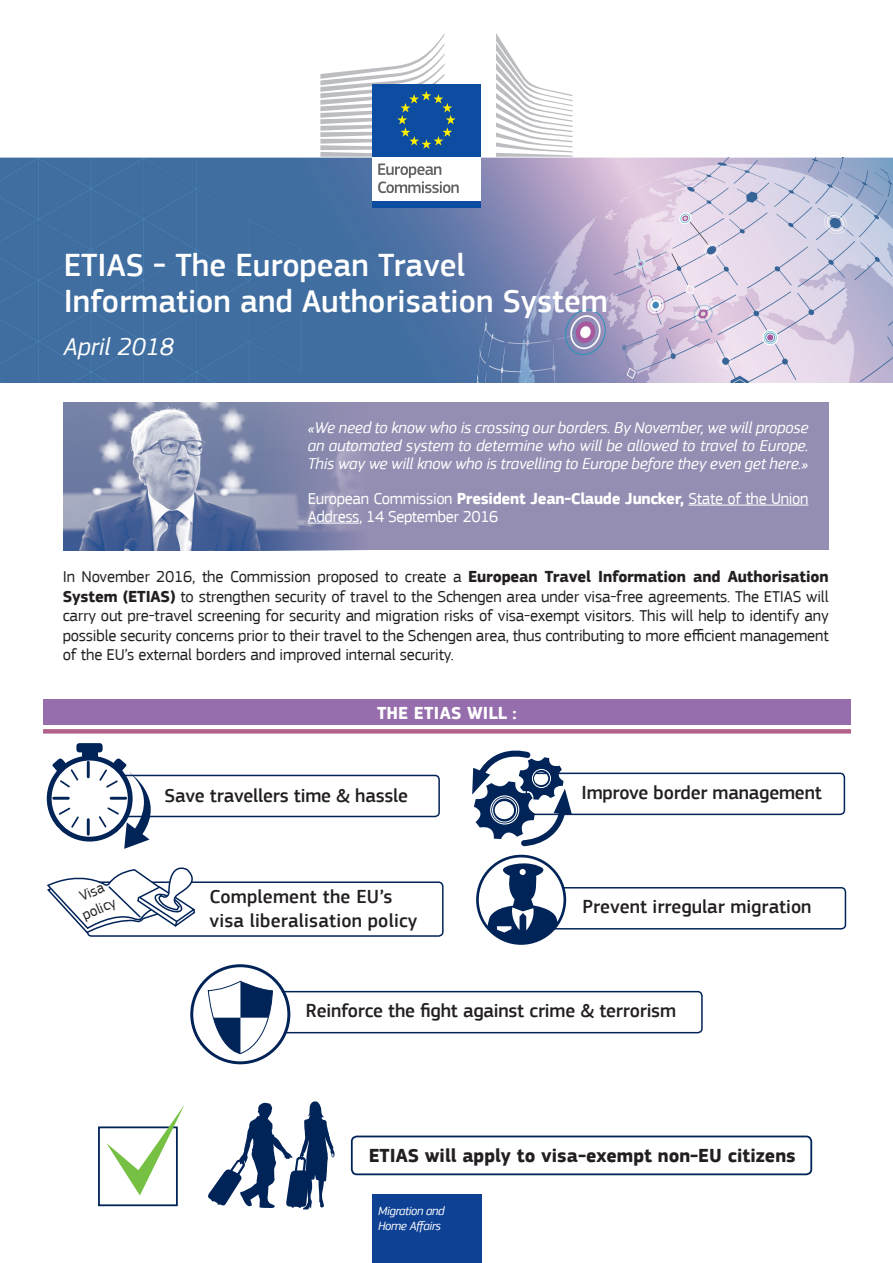
<style>
.page{position:relative;width:893px;height:1263px;background:#fff}
.page>*{position:absolute;margin:0;border:0;box-sizing:border-box;transform-origin:0 0}
.t1{font:500 33px "EC Square Sans Pro";color:#fff}
.t2{font:italic 25.5px "EC Square Sans Pro";color:#fff}
.t3{font:500 19.5px "EC Square Sans Pro";letter-spacing:-.01em;color:#231f20}
.t4{font:500 19.5px/24px "EC Square Sans Pro";letter-spacing:.01em;color:#231f20}
.t5{font:700 19.5px "EC Square Sans Pro";color:#231f20}
.t6{font:700 18px "EC Square Sans Pro";color:#fff}
.t7{font:16.5px/19.5px "EC Square Sans Pro";letter-spacing:-.01em;color:#231f20;text-align:justify}
.t8{font:italic 16.5px/18px "EC Square Sans Pro";letter-spacing:-.01em;color:#fff;text-align:justify}
.t9{font:16.5px/18px "EC Square Sans Pro";letter-spacing:-.02em;color:#fff}
.t10{font:15px "EC Square Sans Pro";color:#231f20}
.t11{font:italic 12.6px "EC Square Sans Pro";letter-spacing:-.03em;color:#fff}
.s1{font-weight:700}
</style>
<div class="page">
<div style="left:43px;top:699px;width:808px;height:26px;background:#966dad"></div>
<div style="left:43px;top:729px;width:808px;height:5px;background:#b2628a"></div>
<div style="left:64px;top:403px;width:765px;height:147px;background:#958eb3"></div>
<img style="left:64px;top:403px;width:296px;height:147px">
<img style="left:0;top:158px;width:893px;height:225px">
<div style="left:87px;top:881px;width:357px;height:56px;border:2px solid #002358;border-radius:4px"></div>
<svg style="left:47px;top:867px;width:155px;height:69px"></svg>
<div style="left:230px;top:991px;width:473px;height:42px;border:2px solid #002358;border-radius:4px"></div>
<svg style="left:192px;top:966px;width:97px;height:97px"></svg>
<div style="left:190px;top:964px;width:100px;height:100px;border:3px solid #002358;border-radius:50%"></div>
<svg style="left:207px;top:981px;width:66px;height:74px"></svg>
<div style="left:82px;top:775px;width:358px;height:42px;border:2px solid #002358;border-radius:4px"></div>
<div style="left:49px;top:758px;width:81px;height:81px;background:#fff;border-radius:50%"></div>
<div style="left:47px;top:756px;width:86px;height:85px;border:5px solid #002358;border-radius:50%"></div>
<hr style="left:87px;top:762px;width:3px;height:15px;background:#002358">
<hr style="left:87px;top:820px;width:3px;height:14px;background:#002358">
<hr style="left:54px;top:797px;width:14px;height:3px;background:#002358">
<svg style="left:57px;top:807px;width:22px;height:22px"></svg>
<div style="left:82px;top:748px;width:16px;height:11px;background:#002358"></div>
<div style="left:76px;top:743px;width:27px;height:9px;background:#002358;border-radius:3px"></div>
<svg style="left:52px;top:757px;width:28px;height:32px"></svg>
<svg style="left:97px;top:757px;width:70px;height:92px"></svg>
<div style="left:526px;top:772px;width:319px;height:43px;border:2px solid #002358;border-radius:4px"></div>
<div style="left:351px;top:1135px;width:461px;height:40px;border:2px solid #002358;border-radius:5px"></div>
<svg style="left:98px;top:1105px;width:87px;height:102px"></svg>
<svg style="left:208px;top:1101px;width:127px;height:108px"></svg>
<hr style="left:688px;top:505px;width:120px;height:1px;background:#fff">
<hr style="left:308px;top:523px;width:51px;height:1px;background:#fff">
<svg style="left:472px;top:750px;width:100px;height:97px"></svg>
<div style="left:492px;top:798px;width:25px;height:24px;border:1px solid #fff;border-radius:50%"></div>
<div style="left:490px;top:795px;width:29px;height:29px;border:1px solid #fff;border-radius:50%"></div>
<div style="left:532px;top:769px;width:19px;height:19px;border:1px solid #fff;border-radius:50%"></div>
<div style="left:501px;top:887px;width:345px;height:42px;border:2px solid #002358;border-radius:4px"></div>
<svg style="left:477px;top:856px;width:88px;height:87px"></svg>
<svg style="left:486px;top:861px;width:74px;height:82px"></svg>
<div style="left:476px;top:855px;width:90px;height:90px;border:3px solid #002358;border-radius:50%"></div>
<div style="left:372px;top:154px;width:109px;height:49px;background:#fff"></div>
<div style="left:372px;top:84px;width:109px;height:73px;background:#0d4da1"></div>
<svg style="left:320px;top:33px;width:136px;height:124px"></svg>
<div style="left:372px;top:201px;width:109px;height:7px;background:#0d4da1"></div>
<svg style="left:496px;top:33px;width:77px;height:124px"></svg>
<svg style="left:378px;top:163px;width:81px;height:30px"></svg>
<div style="left:372px;top:1195px;width:109px;height:68px;background:#0e4194"></div>
<p class="t1" style="left:64px;top:245px;width:403px">ETIAS - The European Travel</p>
<p class="t1" style="left:64px;top:281px;width:546px">Information and Authorisation System</p>
<p class="t2" style="left:64px;top:332px;width:112px">April 2018</p>
<p class="t8" style="left:308px;top:419px;width:502px">«We need to know who is crossing our borders. By November, we will propose an automated system to determine who will be allowed to travel to Europe.<br>This way we will know who is travelling to Europe before they even get here.»</p>
<p class="t9" style="left:308px;top:489px;width:502px">European Commission <span class="s1">President Jean-Claude Juncker,</span> State of the Union<br>Address, 14 September 2016</p>
<p class="t7" style="left:63px;top:567px;width:767px">In November 2016, the Commission proposed to create a <span class="s1">European Travel Information and Authorisation System (ETIAS)</span> to strengthen security of travel to the Schengen area under visa-free agreements. The ETIAS will carry out pre-travel screening for security and migration risks of visa-exempt visitors. This will help to identify any possible security concerns prior to their travel to the Schengen area, thus contributing to more efficient management of the EU’s external borders and improved internal security.</p>
<p class="t6" style="left:377px;top:702px;width:141px">THE ETIAS WILL :</p>
<p class="t10" style="left:77px;top:889px;width:27px;rotate:-24deg">Visa</p>
<p class="t10" style="left:79px;top:907px;width:37px;rotate:-24deg">policy</p>
<p class="t3" style="left:165px;top:784px;width:245px">Save travellers time &amp; hassle</p>
<p class="t3" style="left:581px;top:781px;width:242px">Improve border management</p>
<p class="t4" style="left:209px;top:885px;width:210px">Complement the EU’s visa liberalisation policy</p>
<p class="t3" style="left:583px;top:895px;width:230px">Prevent irregular migration</p>
<p class="t3" style="left:306px;top:999px;width:372px">Reinforce the fight against crime &amp; terrorism</p>
<p class="t5" style="left:369px;top:1143px;width:428px">ETIAS will apply to visa-exempt non-EU citizens</p>
<p class="t11" style="left:378px;top:1203px;width:68px">Migration and</p>
<p class="t11" style="left:378px;top:1218px;width:64px">Home Affairs</p>
</div>
